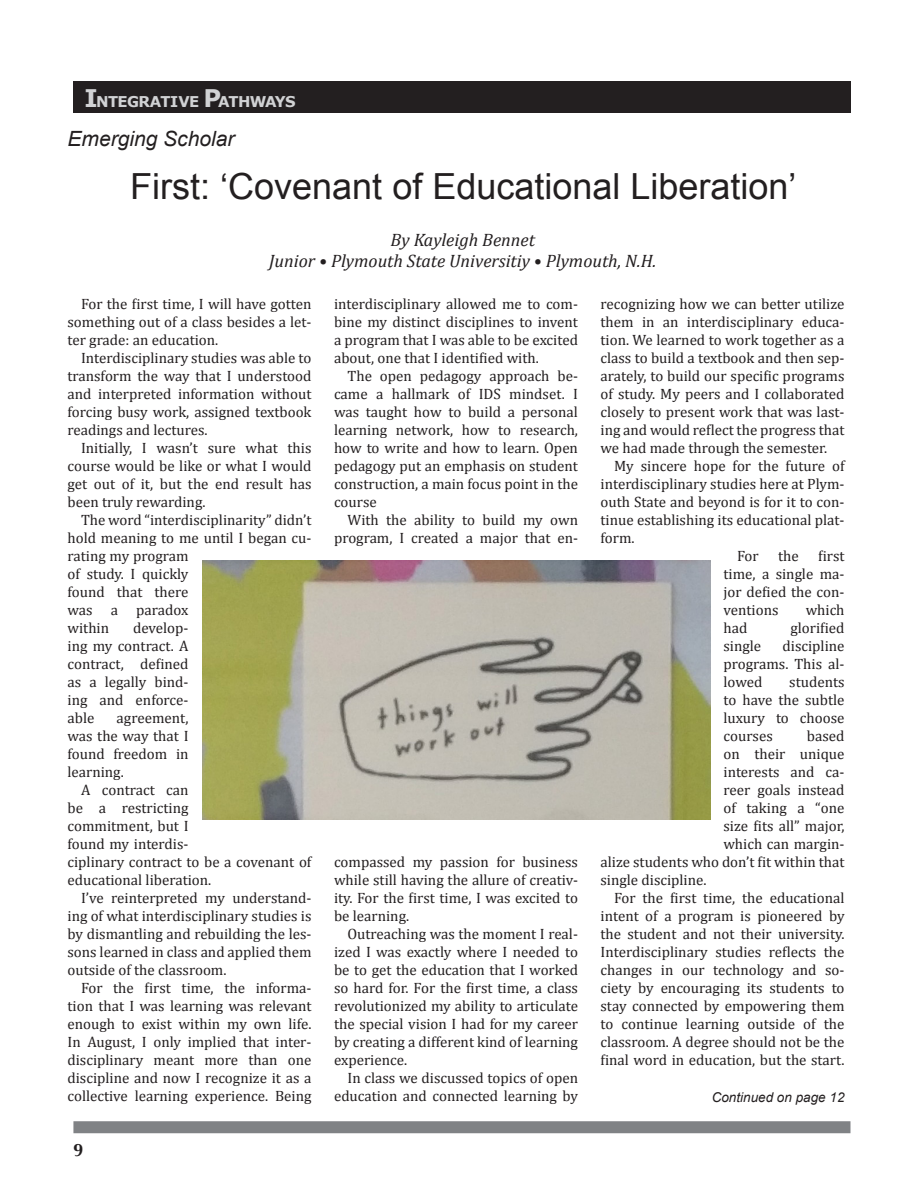
<style>
.page{position:relative;width:918px;height:1188px;background:#fff}
.page>*{position:absolute;margin:0;border:0;box-sizing:border-box;transform-origin:0 0}
.t1{font:36px "Arial";color:#231f20}
.t2{font:italic 21px "Arial";color:#231f20}
.t3{font:italic 18px "Cambria";color:#231f20}
.t4{font:700 18px "Optima";color:#231f20}
.t5{font:15px/18px "Cambria";color:#231f20;text-align:justify}
.t6{font:700 14.85px "Verdana";letter-spacing:-.045em;color:#d1d2d4}
.t7{font:italic 13.5px "Arial";color:#231f20}
.s1{font-size:24.3px}
</style>
<div class="page">
<div style="left:73px;top:1121px;width:777px;height:12px;background:#808285"></div>
<div style="left:73px;top:81px;width:777px;height:32px;background:#231f20"></div>
<img style="left:202px;top:560px;width:508px;height:259px">
<p class="t6" style="left:85px;top:92px;width:212px"><span class="s1">I</span>NTEGRATIVE <span class="s1">P</span>ATHWAYS</p>
<p class="t2" style="left:68px;top:127px;width:168px">Emerging Scholar</p>
<p class="t1" style="left:130px;top:166px;width:668px">First: ‘Covenant of Educational Liberation’</p>
<p class="t3" style="left:391px;top:227px;width:146px">By Kayleigh Bennet</p>
<p class="t3" style="left:269px;top:249px;width:389px">Junior • Plymouth State Universitiy • Plymouth, N.H.</p>
<p class="t5" style="left:68px;top:294px;width:246px;text-indent:14px">For the first time, I will have gotten something out of a class besides a let&shy;ter grade: an education.</p>
<p class="t5" style="left:68px;top:348px;width:246px;text-indent:14px">Interdisciplinary studies was able to transform the way that I understood and interpreted information without forcing busy work, assigned textbook readings and lectures.</p>
<p class="t5" style="left:68px;top:438px;width:246px;text-indent:14px">Initially, I wasn’t sure what this course would be like or what I would get out of it, but the end result has been truly rewarding.</p>
<p class="t5" style="left:68px;top:510px;width:246px;text-align:left;text-indent:14px">The word “interdisciplinarity” didn’t hold meaning to me until I began cu&shy;rating my program<br>of study. I quickly<br>found that there<br>was a paradox<br>within</p>
<p class="t5" style="left:68px;top:618px;width:123px;text-indent:66px">develop&shy;ing my contract. A contract, defined as a legally bind&shy;ing and enforce&shy;able</p>
<p class="t5" style="left:68px;top:708px;width:123px;text-indent:49px">agreement, was the way that I found freedom in learning.</p>
<p class="t5" style="left:68px;top:780px;width:246px;text-align:left;text-indent:14px">A contract can<br>be a restricting<br>commitment, but I<br>found my interdis-<br>ciplinary contract to be a covenant of educational liberation.</p>
<p class="t5" style="left:68px;top:888px;width:246px;text-indent:14px">I’ve reinterpreted my understand&shy;ing of what interdisciplinary studies is by dismantling and rebuilding the les&shy;sons learned in class and applied them outside of the classroom.</p>
<p class="t5" style="left:68px;top:978px;width:246px;text-indent:14px">For the first time, the informa&shy;tion that I was learning was relevant enough to exist within my own life.<br>In August, I only implied that inter&shy;disciplinary meant more than one discipline and now I recognize it as a collective learning experience. Being</p>
<p class="t4" style="left:73px;top:1140px;width:12px">9</p>
<p class="t5" style="left:334px;top:294px;width:246px">interdisciplinary allowed me to com&shy;bine my distinct disciplines to invent a program that I was able to be excited about, one that I identified with.</p>
<p class="t5" style="left:334px;top:366px;width:246px;text-indent:14px">The open pedagogy approach be&shy;came a hallmark of IDS mindset. I was taught how to build a personal learning network, how to research, how to write and how to learn. Open pedagogy put an emphasis on student construction, a main focus point in the course</p>
<p class="t5" style="left:334px;top:510px;width:246px;text-align:right">With the ability to build my own program, I created a major that en-</p>
<p class="t5" style="left:334px;top:852px;width:246px">compassed my passion for business while still having the allure of creativ&shy;ity. For the first time, I was excited to be learning.</p>
<p class="t5" style="left:334px;top:924px;width:246px;text-indent:14px">Outreaching was the moment I real&shy;ized I was exactly where I needed to be to get the education that I worked so hard for. For the first time, a class revolutionized my ability to articulate the special vision I had for my career by creating a different kind of learning experience.</p>
<p class="t5" style="left:334px;top:1068px;width:246px;text-align:right">In class we discussed topics of open education and connected learning by</p>
<p class="t5" style="left:601px;top:294px;width:246px">recognizing how we can better utilize them in an interdisciplinary educa&shy;tion. We learned to work together as a class to build a textbook and then sep&shy;arately, to build our specific programs of study. My peers and I collaborated closely to present work that was last&shy;ing and would reflect the progress that we had made through the semester.</p>
<p class="t5" style="left:601px;top:456px;width:246px;text-indent:14px">My sincere hope for the future of interdisciplinary studies here at Plym&shy;outh State and beyond is for it to con&shy;tinue establishing its educational plat&shy;form.</p>
<p class="t5" style="left:737px;top:546px;width:23px">For</p>
<p class="t5" style="left:778px;top:546px;width:22px">the</p>
<p class="t5" style="left:724px;top:546px;width:123px;text-indent:95px">first time, a single ma&shy;jor defied the con&shy;ventions</p>
<p class="t5" style="left:806px;top:600px;width:40px">which</p>
<p class="t5" style="left:724px;top:618px;width:25px">had</p>
<p class="t5" style="left:790px;top:618px;width:56px">glorified</p>
<p class="t5" style="left:724px;top:636px;width:39px">single</p>
<p class="t5" style="left:724px;top:636px;width:123px;text-indent:59px">discipline programs. This al&shy;lowed</p>
<p class="t5" style="left:724px;top:672px;width:123px;text-indent:66px">students to have the subtle luxury to choose courses</p>
<p class="t5" style="left:807px;top:726px;width:39px">based</p>
<p class="t5" style="left:724px;top:744px;width:123px">on their unique</p>
<p class="t5" style="left:724px;top:762px;width:123px">interests and ca-</p>
<p class="t5" style="left:724px;top:780px;width:123px">reer goals instead</p>
<p class="t5" style="left:724px;top:798px;width:123px">of taking a “one</p>
<p class="t5" style="left:724px;top:816px;width:123px">size fits all” major,</p>
<p class="t5" style="left:724px;top:834px;width:123px">which can margin-</p>
<p class="t5" style="left:601px;top:852px;width:246px">alize students who don’t fit within that</p>
<p class="t5" style="left:601px;top:870px;width:108px">single discipline.</p>
<p class="t5" style="left:601px;top:888px;width:246px;text-indent:14px">For the first time, the educational intent of a program is pioneered by the student and not their university.<br>Interdisciplinary studies reflects the changes in our technology and so&shy;ciety by encouraging its students to stay connected by empowering them to continue learning outside of the classroom. A degree should not be the final word in education, but the start.</p>
<p class="t7" style="left:712px;top:1090px;width:134px">Continued on page 12</p>
</div>
